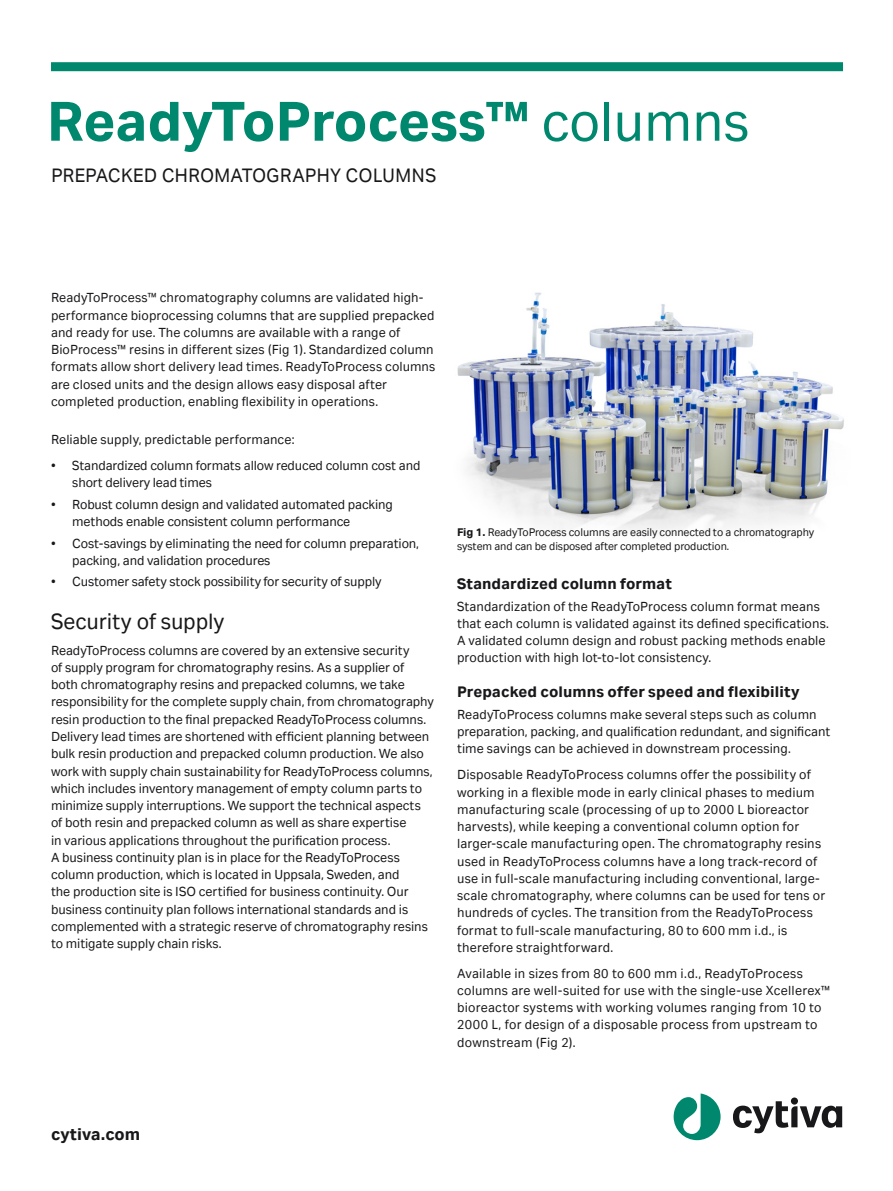
<style>
.page{position:relative;width:893px;height:1191px;background:#fff}
.page>*{position:absolute;margin:0;border:0;box-sizing:border-box;transform-origin:0 0}
.t1{font:700 60px "Cytiva Aktiv";letter-spacing:-.005em;color:#00886f}
.t2{font:24px "Cytiva Aktiv";letter-spacing:-.005em;color:#18181b}
.t3{font:21px "Cytiva Aktiv";color:#18181b}
.t4{font:700 18px "Cytiva Aktiv";color:#18181b}
.t5{font:700 16.5px "Cytiva Aktiv";letter-spacing:.005em;color:#18181b}
.t6{font:14.25px/17.2px "Cytiva Aktiv";color:#18181b}
.t7{font:12px/14.2px "Cytiva Aktiv";letter-spacing:-.01em;color:#18181b}
.s1{font-weight:400}
.s2{font-weight:700}
</style>
<div class="page">
<div style="left:51px;top:62px;width:792px;height:9px;background:#00886f"></div>
<svg style="left:733px;top:1101px;width:109px;height:32px"></svg>
<div style="left:791px;top:1097px;width:7px;height:7px;background:#18181b;border-radius:50%"></div>
<svg style="left:674px;top:1093px;width:47px;height:47px"></svg>
<img style="left:457px;top:292px;width:387px;height:239px">
<h1 class="t1" style="left:47px;top:87px;width:704px">ReadyToProcess™ <span class="s1">columns</span></h1>
<h3 class="t3" style="left:51px;top:164px;width:387px">PREPACKED CHROMATOGRAPHY COLUMNS</h3>
<p class="t6" style="left:51px;top:289px;width:386px">ReadyToProcess™ chromatography columns are validated high&shy;performance bioprocessing columns that are supplied prepacked and ready for use. The columns are available with a range of BioProcess™ resins in different sizes (Fig 1). Standardized column formats allow short delivery lead times. ReadyToProcess columns are closed units and the design allows easy disposal after completed production, enabling flexibility in operations.</p>
<p class="t6" style="left:51px;top:431px;width:245px">Reliable supply, predictable performance:</p>
<p class="t6" style="left:72px;top:457px;width:350px;text-indent:-21px">• Standardized column formats allow reduced column cost and short delivery lead times</p>
<p class="t6" style="left:72px;top:495px;width:322px;text-indent:-21px">• Robust column design and validated automated packing methods enable consistent column performance</p>
<p class="t6" style="left:72px;top:534px;width:348px;text-indent:-21px">• Cost-savings by eliminating the need for column preparation, packing, and validation procedures</p>
<p class="t6" style="left:51px;top:573px;width:332px">• Customer safety stock possibility for security of supply</p>
<h2 class="t2" style="left:51px;top:608px;width:175px">Security of supply</h2>
<p class="t6" style="left:51px;top:641px;width:384px">ReadyToProcess columns are covered by an extensive security<br>of supply program for chromatography resins. As a supplier of both chromatography resins and prepacked columns, we take responsibility for the complete supply chain, from chromatography resin production to the final prepacked ReadyToProcess columns.<br>Delivery lead times are shortened with efficient planning between bulk resin production and prepacked column production. We also work with supply chain sustainability for ReadyToProcess columns, which includes inventory management of empty column parts to minimize supply interruptions. We support the technical aspects of both resin and prepacked column as well as share expertise<br>in various applications throughout the purification process.<br>A business continuity plan is in place for the ReadyToProcess column production, which is located in Uppsala, Sweden, and<br>the production site is ISO certified for business continuity. Our business continuity plan follows international standards and is complemented with a strategic reserve of chromatography resins to mitigate supply chain risks.</p>
<p class="t7" style="left:457px;top:524px;width:358px"><span class="s2">Fig 1.</span> ReadyToProcess columns are easily connected to a chromatography system and can be disposed after completed production.</p>
<p class="t5" style="left:457px;top:574px;width:216px">Standardized column format</p>
<p class="t6" style="left:457px;top:597px;width:373px">Standardization of the ReadyToProcess column format means that each column is validated against its defined specifications.<br>A validated column design and robust packing methods enable production with high lot-to-lot consistency.</p>
<p class="t5" style="left:457px;top:682px;width:344px">Prepacked columns offer speed and flexibility</p>
<p class="t6" style="left:457px;top:705px;width:375px">ReadyToProcess columns make several steps such as column preparation, packing, and qualification redundant, and significant time savings can be achieved in downstream processing.</p>
<p class="t6" style="left:457px;top:766px;width:370px">Disposable ReadyToProcess columns offer the possibility of working in a flexible mode in early clinical phases to medium manufacturing scale (processing of up to 2000 L bioreactor harvests), while keeping a conventional column option for larger-scale manufacturing open. The chromatography resins used in ReadyToProcess columns have a long track-record of use in full-scale manufacturing including conventional, large&shy;scale chromatography, where columns can be used for tens or hundreds of cycles. The transition from the ReadyToProcess format to full-scale manufacturing, 80 to 600 mm i.d., is therefore straightforward.</p>
<p class="t6" style="left:457px;top:964px;width:375px">Available in sizes from 80 to 600 mm i.d., ReadyToProcess columns are well-suited for use with the single-use Xcellerex™ bioreactor systems with working volumes ranging from 10 to 2000 L, for design of a disposable process from upstream to downstream (Fig 2).</p>
<p class="t4" style="left:51px;top:1123px;width:91px">cytiva.com</p>
</div>
